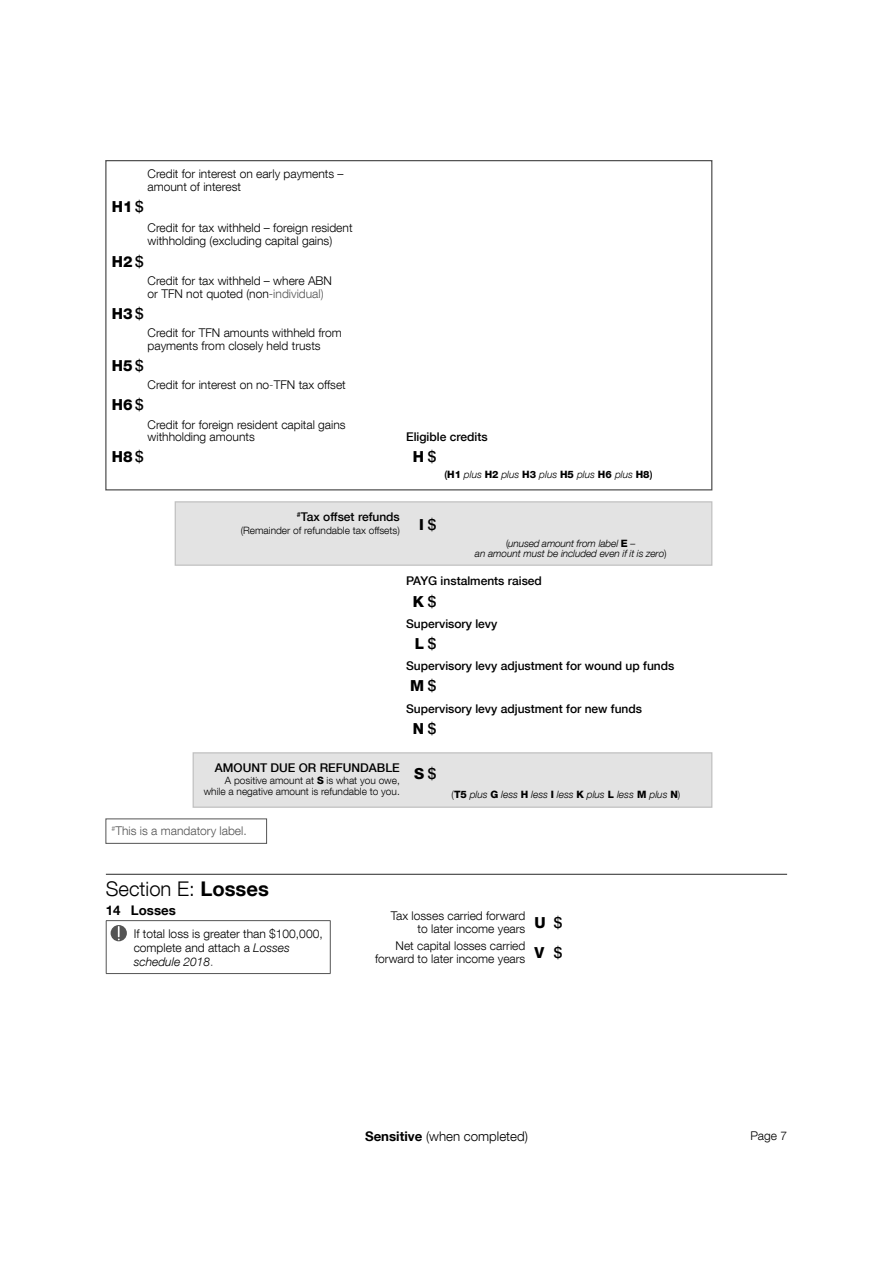
<style>
.page{position:relative;width:893px;height:1263px;background:#fff}
.page>*{position:absolute;margin:0;border:0;box-sizing:border-box;transform-origin:0 0}
.t1{font:300 20.25px "Helvetica Neue LT Com";color:#000}
.t2{font:800 15.15px "Helvetica Neue LT Com";color:#000}
.t3{font:500 15.15px "Helvetica Neue LT Com";color:#000}
.t4{font:300 13.35px "Helvetica Neue LT Com";color:#000}
.t5{font:700 13.35px "Helvetica Neue LT Com";color:#000}
.t6{font:300 12px/12.6px "Helvetica Neue LT Com";color:#000}
.t7{font:500 12px "Helvetica Neue LT Com";color:#000}
.t8{font:300 12px "Helvetica Neue LT Com";color:#545454}
.t9{font:italic 300 10.05px/10.1px "Helvetica Neue LT Com";letter-spacing:-.01em;color:#000;text-align:center}
.t10{font:300 10.05px/10.8px "Helvetica Neue LT Com";color:#000;text-align:right}
.s1{font-weight:500}
.s2{color:#545454}
.s3{font-weight:500;font-style:normal}
.s4{font-weight:800;font-style:normal}
.s5{font-style:normal}
.s6{font-weight:800}
.s7{font-weight:700}
.s8{font-style:italic}
</style>
<div class="page">
<hr style="left:106px;top:874px;width:681px;height:1px;background:#545454">
<hr style="left:106px;top:921px;width:1px;height:52px;background:#545454">
<hr style="left:106px;top:920px;width:225px;height:1px;background:#545454">
<hr style="left:330px;top:921px;width:1px;height:52px;background:#545454">
<hr style="left:106px;top:973px;width:225px;height:1px;background:#545454">
<svg style="left:111px;top:925px;width:16px;height:16px"></svg>
<div style="left:175px;top:501px;width:537px;height:65px;background:#e3e3e3;border:1px solid #c1c1c1"></div>
<div style="left:193px;top:752px;width:519px;height:56px;background:#e3e3e3;border:1px solid #c1c1c1"></div>
<div style="left:106px;top:818px;width:161px;height:26px;border:1px solid #545454"></div>
<svg style="left:105px;top:160px;width:608px;height:331px"></svg>
<p class="t6" style="left:148px;top:167px;width:198px">Credit for interest on early payments – amount of interest</p>
<p class="t2" style="left:112px;top:197px;width:33px">H1<span class="s1">$</span></p>
<p class="t6" style="left:148px;top:221px;width:206px">Credit for tax withheld – foreign resident withholding (excluding capital gains)</p>
<p class="t2" style="left:112px;top:253px;width:33px">H2<span class="s1">$</span></p>
<p class="t6" style="left:148px;top:275px;width:186px">Credit for tax withheld – where ABN or TFN not quoted (non<span class="s2">‑individual)</span></p>
<p class="t2" style="left:112px;top:305px;width:33px">H3<span class="s1">$</span></p>
<p class="t6" style="left:148px;top:326px;width:196px">Credit for TFN amounts withheld from payments from closely held trusts</p>
<p class="t2" style="left:112px;top:357px;width:33px">H5<span class="s1">$</span></p>
<p class="t6" style="left:148px;top:378px;width:200px">Credit for interest on no<span class="s2">‑</span>TFN tax offset</p>
<p class="t2" style="left:112px;top:396px;width:33px">H6<span class="s1">$</span></p>
<p class="t6" style="left:148px;top:418px;width:200px">Credit for foreign resident capital gains withholding amounts</p>
<p class="t7" style="left:406px;top:429px;width:83px">Eligible credits</p>
<p class="t9" style="left:444px;top:470px;width:210px"><span class="s3">(</span><span class="s4">H1</span> plus <span class="s4">H2</span> plus <span class="s4">H3</span> plus <span class="s4">H5</span> plus <span class="s4">H6</span> plus <span class="s4">H8</span><span class="s3">)</span></p>
<p class="t2" style="left:112px;top:448px;width:33px">H8<span class="s1">$</span></p>
<p class="t2" style="left:413px;top:448px;width:25px">H<span class="s1">$</span></p>
<p class="t7" style="left:297px;top:509px;width:104px"><sup>#</sup>Tax offset refunds</p>
<p class="t10" style="left:241px;top:524px;width:161px">(Remainder of refundable tax offsets)</p>
<p class="t2" style="left:419px;top:516px;width:18px">I<span class="s1">$</span></p>
<p class="t9" style="left:475px;top:538px;width:193px"><span class="s5">(</span>unused amount from label <span class="s4">E</span> –<br>an amount must be included even if it is zero<span class="s5">)</span></p>
<p class="t7" style="left:406px;top:574px;width:137px">PAYG instalments raised</p>
<p class="t2" style="left:413px;top:593px;width:25px">K<span class="s1">$</span></p>
<p class="t7" style="left:406px;top:616px;width:93px">Supervisory levy</p>
<p class="t2" style="left:415px;top:635px;width:23px">L<span class="s1">$</span></p>
<p class="t7" style="left:406px;top:658px;width:270px">Supervisory levy adjustment for wound up funds</p>
<p class="t2" style="left:410px;top:677px;width:28px">M<span class="s1">$</span></p>
<p class="t7" style="left:406px;top:701px;width:237px">Supervisory levy adjustment for new funds</p>
<p class="t2" style="left:413px;top:720px;width:25px">N<span class="s1">$</span></p>
<p class="t7" style="left:215px;top:760px;width:186px">AMOUNT DUE OR REFUNDABLE</p>
<p class="t10" style="left:204px;top:775px;width:198px">A positive amount at <span class="s6">S</span> is what you owe, while a negative amount is refundable to you.</p>
<p class="t8" style="left:112px;top:824px;width:137px"><sup>#</sup>This is a mandatory label.</p>
<p class="t2" style="left:414px;top:765px;width:24px">S<span class="s1">$</span></p>
<p class="t9" style="left:452px;top:789px;width:230px"><span class="s5">(</span><span class="s4">T5</span> plus <span class="s4">G</span> less <span class="s4">H</span> less <span class="s4">I</span> less <span class="s4">K</span> plus <span class="s4">L</span> less <span class="s4">M</span> plus <span class="s4">N</span><span class="s5">)</span></p>
<h1 class="t1" style="left:106px;top:877px;width:165px">Section E: <span class="s7">Losses</span></h1>
<p class="t5" style="left:106px;top:902px;width:72px">14 Losses</p>
<p class="t6" style="left:134px;top:927px;width:190px;line-height:14px">If total loss is greater than $100,000, complete and attach a <span class="s8">Losses schedule 2018</span><span class="s2">.</span></p>
<p class="t6" style="left:418px;top:909px;width:129px;text-indent:-27px">Tax losses carried forward<br>to later income years <sup>U</sup></p>
<p class="t2" style="left:534px;top:943px;width:29px">V <span class="s1">$</span></p>
<p class="t3" style="left:554px;top:913px;width:10px">$</p>
<p class="t6" style="left:375px;top:939px;width:152px;text-align:right">Net capital losses carried forward to later income years</p>
<p class="t4" style="left:365px;top:1128px;width:164px"><span class="s7">Sensitive</span> (when completed)</p>
<p class="t6" style="left:750px;top:1129px;width:38px">Page 7</p>
</div>
